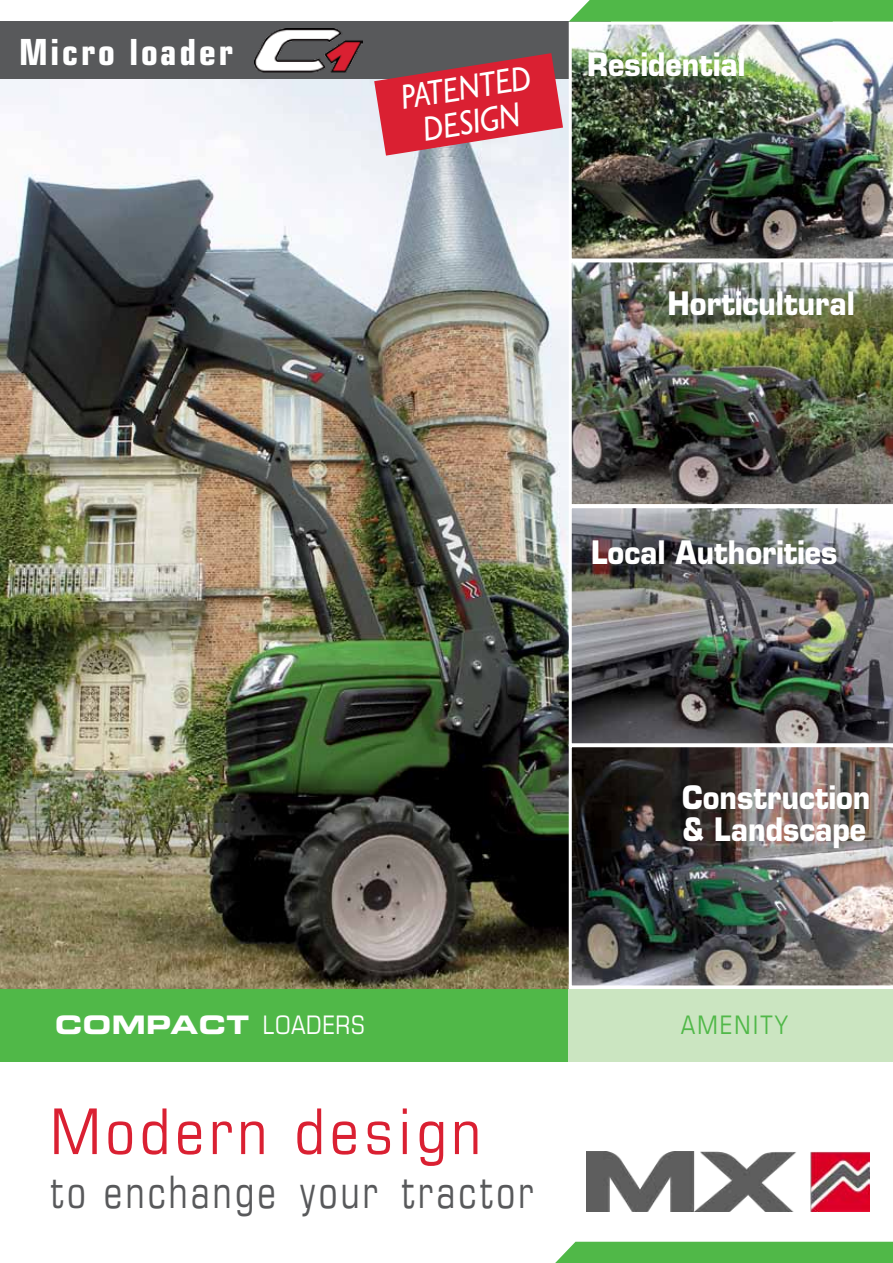
<style>
.page{position:relative;width:893px;height:1263px;background:#fff}
.page>*{position:absolute;margin:0;border:0;box-sizing:border-box;transform-origin:0 0}
.t1{font:condensed 63px "Eurostile LT Std";color:#da2032}
.t2{font:condensed 45px "Eurostile LT";letter-spacing:.08em;color:#58595b;scale:.9 1}
.t3{font:700 condensed 36px "Eurostile LT Std";letter-spacing:.08em;color:#fff}
.t4{font:italic 34.5px/34.5px "Gill Sans Std";color:#fff;text-align:center;scale:.9 1}
.t5{font:700 31.5px/31.5px "Eurostile LT Std";color:#fff;scale:.9 1}
.t6{font:25.5px "Eurostile LT Std Bold Ex 2";letter-spacing:.02em;color:#fff}
.t7{font:condensed 25.5px "Eurostile LT Std";letter-spacing:.08em;color:#50b848}
.s1{font-family:"Eurostile LT Std";font-stretch:condensed}
.s2{font-family:"Eurostile LT Std"}
</style>
<div class="page">
<img style="left:586px;top:1152px;width:284px;height:60px">
<div style="left:0;top:21px;width:610px;height:65px;background:#58595b"></div>
<div style="left:555px;top:1242px;width:338px;height:21px;background:#50b848"></div>
<img style="left:254px;top:28px;width:108px;height:45px">
<img style="left:0;top:80px;width:569px;height:909px">
<svg style="left:374px;top:53px;width:189px;height:103px"></svg>
<img style="left:569px;top:22px;width:324px;height:237px">
<img style="left:571px;top:262px;width:322px;height:243px">
<img style="left:571px;top:508px;width:322px;height:236px">
<img style="left:571px;top:747px;width:322px;height:239px">
<div style="left:0;top:989px;width:893px;height:72px;background:#50b848"></div>
<div style="left:569px;top:989px;width:324px;height:72px;background:#cbe5c1"></div>
<svg style="left:569px;top:0;width:324px;height:22px;background:#58bb50"></svg>
<p class="t3" style="left:19px;top:30px;width:215px">Micro loader</p>
<p class="t4" style="left:399px;top:81px;width:147px;rotate:-9deg">PATENTED<br>DESIGN</p>
<p class="t5" style="left:587px;top:49px;width:178px">Residential</p>
<p class="t5" style="left:668px;top:288px;width:210px">Horticultural</p>
<p class="t5" style="left:591px;top:537px;width:275px">Local Authorities</p>
<p class="t5" style="left:682px;top:782px;width:211px">Construction &amp; Landscape</p>
<p class="t6" style="left:55px;top:1007px;width:311px">COMPACT <span class="s1">Loaders</span></p>
<p class="t7" style="left:681px;top:1010px;width:109px">AMENITY</p>
<h1 class="t1" style="left:50px;top:1094px;width:432px">Modern design</h1>
<h2 class="t2" style="left:50px;top:1165px;width:538px"><span class="s2">to</span> enchange your tractor</h2>
</div>
